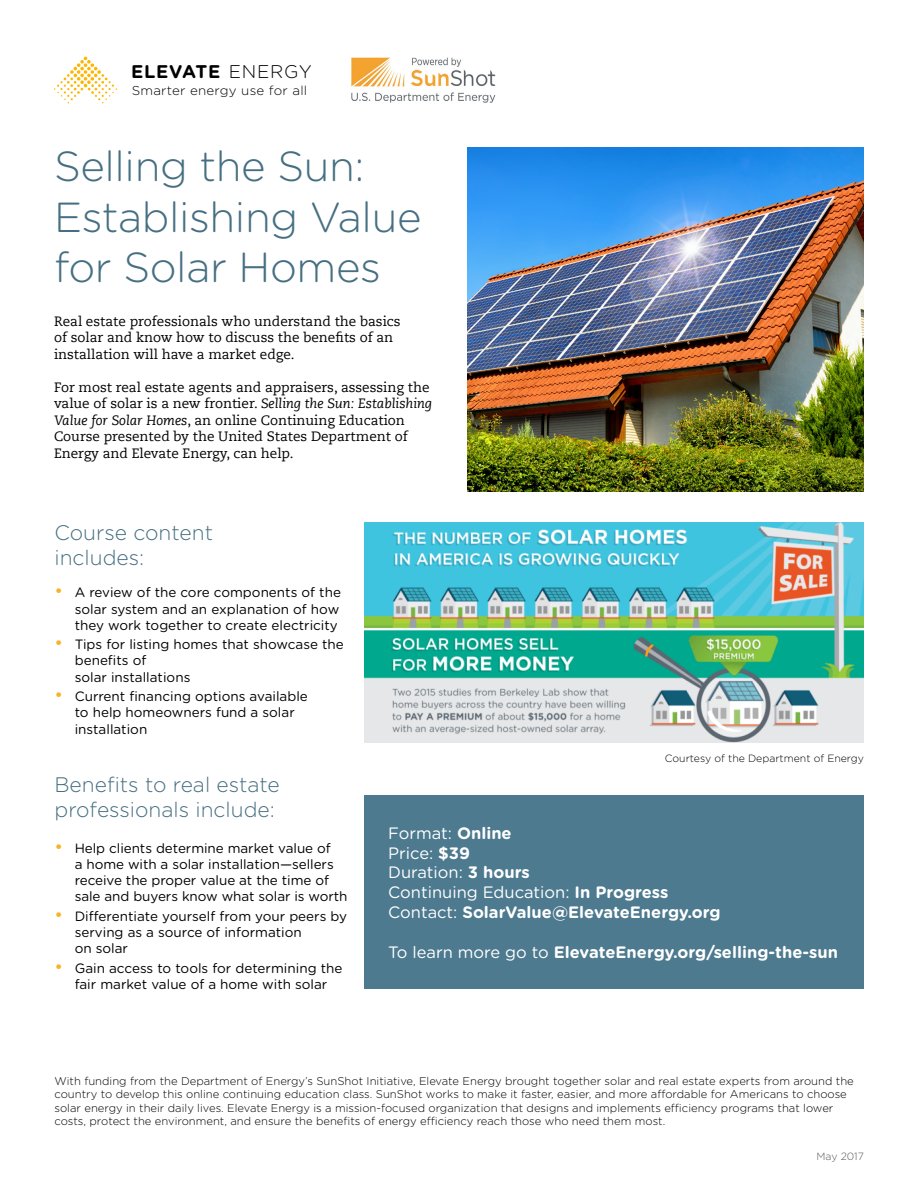
<style>
.page{position:relative;width:918px;height:1188px;background:#fff}
.page>*{position:absolute;margin:0;border:0;box-sizing:border-box;transform-origin:0 0}
.t1{font:300 42px/50.4px "Gotham Rounded";letter-spacing:-.01em;color:#466f82}
.t2{font:300 21px/25.2px "Gotham Rounded";color:#466f82}
.t3{font:700 18.3px "Gotham Rounded";letter-spacing:.04em;color:#000}
.t4{font:700 16.5px/19.8px "Gotham Rounded";color:#fff}
.t5{font:13.5px/16.2px "Gotham Rounded";color:#000}
.t6{font:13.5px/16.5px "Caecilia LT Std";color:#000}
.t7{font:300 12.9px "Gotham Rounded";letter-spacing:.02em;color:#000;scale:1.04 1}
.t8{font:300 11.25px/13.5px "Gotham Rounded";color:#000}
.t9{font:300 10.5px "Gotham Rounded";color:#000}
.t10{font:300 10.5px "Gotham Rounded";color:#58595b}
.s1{font-weight:300}
.s2{font-style:italic}
.s3{font-size:18px;color:#fcb122}
.s4{font-weight:400}
</style>
<div class="page">
<div style="left:365px;top:795px;width:499px;height:193px;background:#4d7a8f"></div>
<img style="left:351px;top:57px;width:145px;height:46px">
<svg style="left:54px;top:57px;width:63px;height:46px"></svg>
<img style="left:468px;top:148px;width:396px;height:344px">
<img style="left:365px;top:523px;width:499px;height:219px">
<h3 class="t3" style="left:131px;top:58px;width:182px">ELEVATE <span class="s1">ENERGY</span></h3>
<p class="t7" style="left:132px;top:82px;width:170px">Smarter energy use for all</p>
<h1 class="t1" style="left:54px;top:139px;width:369px">Selling the Sun:<br>Establishing Value for Solar Homes</h1>
<p class="t6" style="left:54px;top:313px;width:348px">Real estate professionals who understand the basics of solar and know how to discuss the benefits of an installation will have a market edge.</p>
<p class="t6" style="left:54px;top:379px;width:380px">For most real estate agents and appraisers, assessing the value of solar is a new frontier. <span class="s2">Selling the Sun: Establishing Value for Solar Homes</span>, an online Continuing Education Course presented by the United States Department of Energy and Elevate Energy, can help.</p>
<h2 class="t2" style="left:54px;top:519px;width:160px">Course content includes:</h2>
<p class="t5" style="left:75px;top:584px;width:268px;text-indent:-20px"><span class="s3">•</span> A review of the core components of the solar system and an explanation of how they work together to create electricity</p>
<p class="t5" style="left:75px;top:636px;width:271px;text-indent:-20px"><span class="s3">•</span> Tips for listing homes that showcase the benefits of<br>solar installations</p>
<p class="t5" style="left:75px;top:688px;width:235px;text-indent:-20px"><span class="s3">•</span> Current financing options available to help homeowners fund a solar installation</p>
<h2 class="t2" style="left:54px;top:771px;width:227px">Benefits to real estate professionals include:</h2>
<p class="t5" style="left:75px;top:839px;width:274px;text-indent:-20px"><span class="s3">•</span> Help clients determine market value of<br>a home with a solar installation—sellers receive the proper value at the time of sale and buyers know what solar is worth</p>
<p class="t5" style="left:75px;top:907px;width:274px;text-indent:-20px"><span class="s3">•</span> Differentiate yourself from your peers by serving as a source of information<br>on solar</p>
<p class="t5" style="left:54px;top:959px;width:289px;text-align:center"><span class="s3">•</span> Gain access to tools for determining the fair market value of a home with solar</p>
<p class="t9" style="left:665px;top:751px;width:201px">Courtesy of the Department of Energy</p>
<p class="t4" style="left:388px;top:822px;width:334px"><span class="s4">Format:</span> Online<br><span class="s4">Price:</span> $39<br><span class="s4">Duration:</span> 3 hours<br><span class="s4">Continuing Education:</span> In Progress<br><span class="s4">Contact:</span> SolarValue@ElevateEnergy.org</p>
<p class="t4" style="left:388px;top:941px;width:451px"><span class="s4">To learn more go to</span> ElevateEnergy.org/selling-the-sun</p>
<p class="t8" style="left:55px;top:1073px;width:801px">With funding from the Department of Energy’s SunShot Initiative, Elevate Energy brought together solar and real estate experts from around the country to develop this online continuing education class. SunShot works to make it faster, easier, and more affordable for Americans to choose solar energy in their daily lives. Elevate Energy is a mission-focused organization that designs and implements efficiency programs that lower costs, protect the environment, and ensure the benefits of energy efficiency reach those who need them most.</p>
<p class="t10" style="left:816px;top:1149px;width:49px">May 2017</p>
</div>
